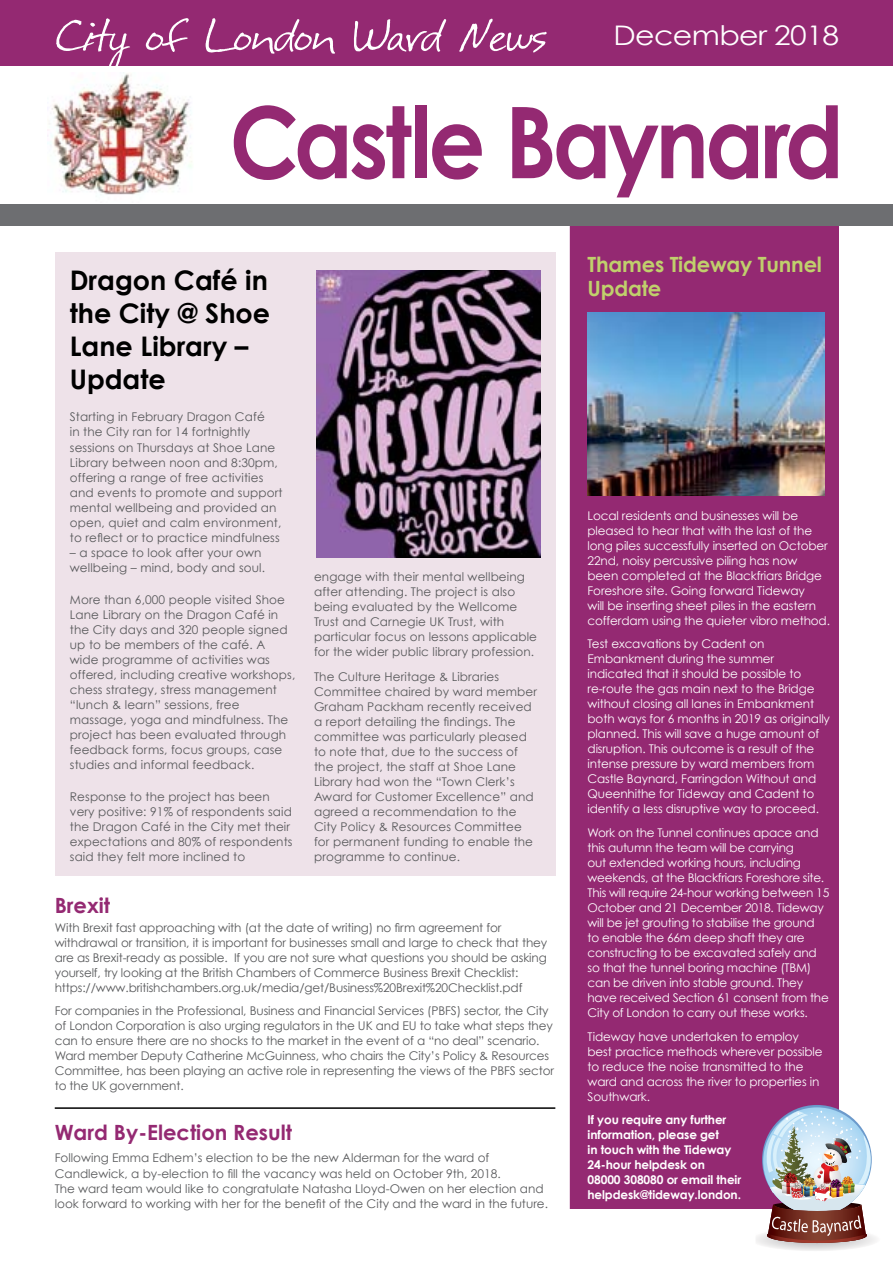
<style>
.page{position:relative;width:893px;height:1263px;background:#fff}
.page>*{position:absolute;margin:0;border:0;box-sizing:border-box;transform-origin:0 0}
.White_out_body_text{font:700 99px "Century Gothic";letter-spacing:-.04em;color:#942972;scale:.9 1}
.t1{font:700 27px/33px "Century Gothic";color:#000}
.t2{font:27px "Century Gothic";letter-spacing:-.02em;color:#fff;scale:1.11 1}
.White_out_body_text-2{font:700 21px "Century Gothic";color:#942972}
.t3{font:700 21px/24px "Century Gothic";letter-spacing:-.01em;color:#c0d06c}
.Black_on_lime_body_t{font:12px/15px "Century Gothic";letter-spacing:.01em;color:#58595b}
.t4{font:12px/15px "Century Gothic";letter-spacing:-.01em;color:#fff}
.Black_on_lime_body_t-2{font:12px/15px "Century Gothic";letter-spacing:-.01em;color:#58595b}
.t5{font:700 12px/15px "Century Gothic";letter-spacing:-.01em;color:#fff}
</style>
<div class="page">
<div style="left:570px;top:210px;width:269px;height:999px;background:#942972"></div>
<div style="left:55px;top:252px;width:500px;height:623px;background:#eee2e9"></div>
<div style="left:0;top:0;width:893px;height:66px;background:#942972"></div>
<svg style="left:56px;top:18px;width:491px;height:48px"></svg>
<div style="left:0;top:204px;width:893px;height:21px;background:#6d6e71"></div>
<img style="left:48px;top:72px;width:144px;height:123px">
<img style="left:755px;top:1111px;width:121px;height:140px">
<hr style="left:55px;top:1107px;width:500px;height:2px;background:#000">
<img style="left:317px;top:270px;width:223px;height:287px">
<img style="left:588px;top:313px;width:236px;height:183px">
<h1 class="t2" style="left:613px;top:19px;width:205px">December 2018</h1>
<p class="White_out_body_text" style="left:230px;top:80px;width:684px">Castle Baynard</p>
<p class="t1" style="left:70px;top:263px;width:202px">Dragon Café in the City @ Shoe<br>Lane Library –<br>Update</p>
<p class="Black_on_lime_body_t" style="left:70px;top:409px;width:214px">Starting in February Dragon Café<br>in the City ran for 14 fortnightly sessions on Thursdays at Shoe Lane Library between noon and 8:30pm, offering a range of free activities and events to promote and support mental wellbeing and provided an open, quiet and calm environment, to reflect or to practice mindfulness</p>
<p class="Black_on_lime_body_t" style="left:70px;top:544px;width:197px">– a space to look after your own wellbeing – mind, body and soul.</p>
<p class="Black_on_lime_body_t" style="left:70px;top:591px;width:227px">More than 6,000 people visited Shoe Lane Library on the Dragon Café in the City days and 320 people signed up to be members of the café. A wide programme of activities was offered, including creative workshops, chess strategy, stress management “lunch &amp; learn” sessions, free massage, yoga and mindfulness. The project has been evaluated through feedback forms, focus groups, case studies and informal feedback.</p>
<p class="Black_on_lime_body_t" style="left:70px;top:788px;width:224px">Response to the project has been very positive: 91% of respondents said the Dragon Café in the City met their expectations and 80% of respondents said they felt more inclined to</p>
<p class="Black_on_lime_body_t" style="left:314px;top:568px;width:225px">engage with their mental wellbeing after attending. The project is also being evaluated by the Wellcome Trust and Carnegie UK Trust, with particular focus on lessons applicable for the wider public library profession.</p>
<p class="Black_on_lime_body_t" style="left:314px;top:669px;width:224px">The Culture Heritage &amp; Libraries Committee chaired by ward member Graham Packham recently received a report detailing the findings. The committee was particularly pleased to note that, due to the success of the project, the staff at Shoe Lane Library had won the “Town Clerk’s Award for Customer Excellence” and agreed a recommendation to the City Policy &amp; Resources Committee for permanent funding to enable the programme to continue.</p>
<h1 class="White_out_body_text-2" style="left:55px;top:892px;width:57px">Brexit</h1>
<h1 class="Black_on_lime_body_t-2" style="left:55px;top:920px;width:494px">With Brexit fast approaching with (at the date of writing) no firm agreement for withdrawal or transition, it is important for businesses small and large to check that they are as Brexit-ready as possible. If you are not sure what questions you should be asking yourself, try looking at the British Chambers of Commerce Business Brexit Checklist: https://www.britishchambers.org.uk/media/get/Business%20Brexit%20Checklist.pdf</h1>
<h1 class="Black_on_lime_body_t-2" style="left:55px;top:1003px;width:501px">For companies in the Professional, Business and Financial Services (PBFS) sector, the City of London Corporation is also urging regulators in the UK and EU to take what steps they can to ensure there are no shocks to the market in the event of a “no deal” scenario.<br>Ward member Deputy Catherine McGuinness, who chairs the City’s Policy &amp; Resources Committee, has been playing an active role in representing the views of the PBFS sector to the UK government.</h1>
<p class="White_out_body_text-2" style="left:55px;top:1119px;width:239px">Ward By-Election Result</p>
<p class="Black_on_lime_body_t" style="left:55px;top:1150px;width:495px">Following Emma Edhem’s election to be the new Alderman for the ward of Candlewick, a by-election to fill the vacancy was held on October 9th, 2018.<br>The ward team would like to congratulate Natasha Lloyd-Owen on her election and look forward to working with her for the benefit of the City and the ward in the future.</p>
<p class="t3" style="left:588px;top:252px;width:236px">Thames Tideway Tunnel<br>Update</p>
<p class="t4" style="left:588px;top:508px;width:244px">Local residents and businesses will be pleased to hear that with the last of the long piles successfully inserted on October 22nd, noisy percussive piling has now been completed at the Blackfriars Bridge Foreshore site. Going forward Tideway<br>will be inserting sheet piles in the eastern cofferdam using the quieter vibro method.</p>
<p class="t4" style="left:588px;top:636px;width:244px">Test excavations by Cadent on Embankment during the summer indicated that it should be possible to re-route the gas main next to the Bridge without closing all lanes in Embankment both ways for 6 months in 2019 as originally planned. This will save a huge amount of disruption. This outcome is a result of the intense pressure by ward members from Castle Baynard, Farringdon Without and Queenhithe for Tideway and Cadent to identify a less disruptive way to proceed.</p>
<p class="t4" style="left:588px;top:825px;width:243px">Work on the Tunnel continues apace and this autumn the team will be carrying<br>out extended working hours, including weekends, at the Blackfriars Foreshore site.<br>This will require 24-hour working between 15<br>October and 21 December 2018. Tideway will be jet grouting to stabilise the ground to enable the 66m deep shaft they are constructing to be excavated safely and so that the tunnel boring machine (TBM) can be driven into stable ground. They have received Section 61 consent from the City of London to carry out these works.</p>
<p class="t4" style="left:588px;top:1028px;width:237px">Tideway have undertaken to employ best practice methods wherever possible to reduce the noise transmitted to the ward and across the river to properties in Southwark.</p>
<p class="t5" style="left:588px;top:1112px;width:155px">If you require any further information, please get<br>in touch with the Tideway<br>24-hour helpdesk on<br>08000 308080 or email their helpdesk@tideway.london.</p>
</div>
